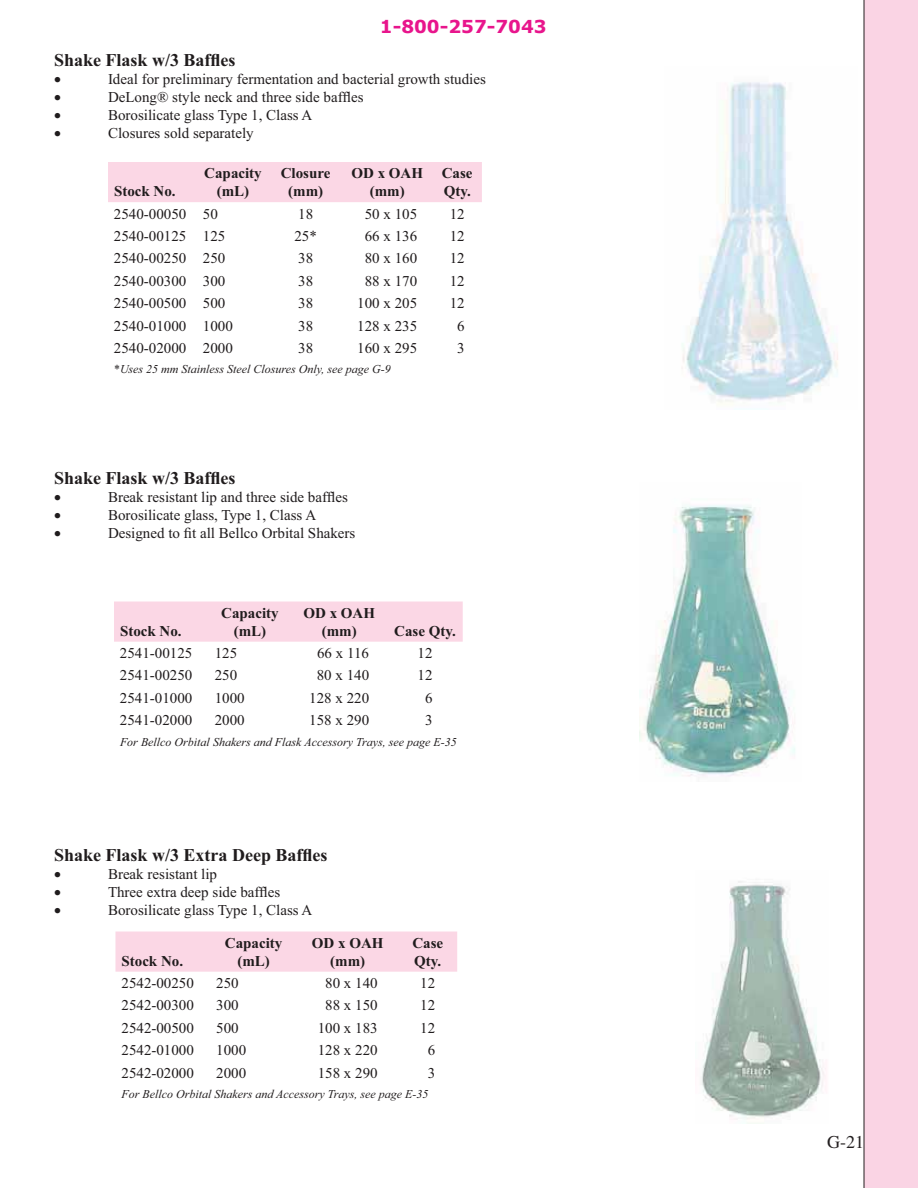
<style>
.page{position:relative;width:918px;height:1188px;background:#fff}
.page>*{position:absolute;margin:0;border:0;box-sizing:border-box;transform-origin:0 0}
.t1{font:700 18px "Times New Roman";color:#201c1d}
.t2{font:700 18px "Verdana";color:#e8158c}
.t3{font:15px "Times New Roman";color:#201c1d}
.t4{font:700 15px/18px "Times New Roman";color:#201c1d;text-align:center}
.t5{font:italic 12px "Times New Roman";color:#201c1d}
.s1{font-style:normal}
</style>
<div class="page">
<div style="left:864px;top:0;width:54px;height:1188px;background:#fad4e4"></div>
<div style="left:108px;top:162px;width:374px;height:40px;background:#fbd7e5"></div>
<div style="left:114px;top:602px;width:349px;height:40px;background:#fbd7e5"></div>
<div style="left:116px;top:932px;width:341px;height:40px;background:#fbd7e5"></div>
<img style="left:682px;top:82px;width:156px;height:322px">
<img style="left:639px;top:505px;width:156px;height:272px">
<img style="left:701px;top:881px;width:125px;height:238px">
<p class="t2" style="left:380px;top:17px;width:168px">1-800-257-7043</p>
<p class="t1" style="left:54px;top:55px;width:183px">Shake Flask w/3 Baffles</p>
<p class="t3" style="left:108px;top:74px;width:379px">Ideal for preliminary fermentation and bacterial growth studies</p>
<p class="t3" style="left:108px;top:92px;width:257px">DeLong® style neck and three side baffles</p>
<p class="t3" style="left:108px;top:110px;width:206px">Borosilicate glass Type 1, Class A</p>
<p class="t3" style="left:108px;top:128px;width:147px">Closures sold separately</p>
<p class="t4" style="left:204px;top:166px;width:59px">Capacity (mL)</p>
<p class="t4" style="left:281px;top:166px;width:51px">Closure (mm)</p>
<p class="t4" style="left:351px;top:166px;width:73px">OD x OAH (mm)</p>
<p class="t4" style="left:442px;top:166px;width:32px;text-align:left">Case<br>Qty.</p>
<p class="t3" style="left:114px;top:208px;width:105px">2540-00050 50</p>
<p class="t3" style="left:298px;top:208px;width:16px">18</p>
<p class="t3" style="left:365px;top:208px;width:54px">50 x 105</p>
<p class="t3" style="left:450px;top:208px;width:16px">12</p>
<p class="t3" style="left:114px;top:231px;width:113px">2540-00125 125</p>
<p class="t3" style="left:294px;top:231px;width:24px">25*</p>
<p class="t3" style="left:365px;top:231px;width:54px">66 x 136</p>
<p class="t3" style="left:450px;top:231px;width:16px">12</p>
<p class="t3" style="left:114px;top:253px;width:113px">2540-00250 250</p>
<p class="t3" style="left:298px;top:253px;width:16px">38</p>
<p class="t3" style="left:365px;top:253px;width:54px">80 x 160</p>
<p class="t3" style="left:450px;top:253px;width:16px">12</p>
<p class="t3" style="left:114px;top:275px;width:113px">2540-00300 300</p>
<p class="t3" style="left:298px;top:275px;width:16px">38</p>
<p class="t3" style="left:365px;top:275px;width:54px">88 x 170</p>
<p class="t3" style="left:450px;top:275px;width:16px">12</p>
<p class="t3" style="left:114px;top:298px;width:113px">2540-00500 500</p>
<p class="t3" style="left:298px;top:298px;width:16px">38</p>
<p class="t3" style="left:357px;top:298px;width:61px">100 x 205</p>
<p class="t3" style="left:450px;top:298px;width:16px">12</p>
<p class="t3" style="left:114px;top:320px;width:120px">2540-01000 1000</p>
<p class="t3" style="left:298px;top:320px;width:16px">38</p>
<p class="t3" style="left:357px;top:320px;width:61px">128 x 235</p>
<p class="t3" style="left:457px;top:320px;width:9px">6</p>
<p class="t3" style="left:114px;top:343px;width:120px">2540-02000 2000</p>
<p class="t3" style="left:298px;top:343px;width:16px">38</p>
<p class="t3" style="left:357px;top:343px;width:61px">160 x 295</p>
<p class="t3" style="left:457px;top:343px;width:9px">3</p>
<p class="t5" style="left:114px;top:365px;width:278px"><span class="s1">*</span>Uses 25 mm Stainless Steel Closures Only, see page G-9</p>
<p class="t4" style="left:114px;top:184px;width:63px">Stock No.</p>
<p class="t1" style="left:54px;top:472px;width:183px">Shake Flask w/3 Baffles</p>
<p class="t3" style="left:108px;top:492px;width:241px">Break resistant lip and three side baffles</p>
<p class="t3" style="left:108px;top:510px;width:210px">Borosilicate glass, Type 1, Class A</p>
<p class="t3" style="left:108px;top:528px;width:249px">Designed to fit all Bellco Orbital Shakers</p>
<p class="t4" style="left:120px;top:623px;width:63px">Stock No.</p>
<p class="t4" style="left:221px;top:605px;width:59px">Capacity (mL)</p>
<p class="t4" style="left:303px;top:605px;width:73px">OD x OAH (mm)</p>
<p class="t4" style="left:394px;top:623px;width:63px">Case Qty.</p>
<p class="t3" style="left:120px;top:648px;width:74px">2541-00125</p>
<p class="t3" style="left:215px;top:648px;width:24px">125</p>
<p class="t3" style="left:317px;top:648px;width:53px">66 x 116</p>
<p class="t3" style="left:418px;top:648px;width:16px">12</p>
<p class="t3" style="left:120px;top:670px;width:74px">2541-00250</p>
<p class="t3" style="left:215px;top:670px;width:24px">250</p>
<p class="t3" style="left:317px;top:670px;width:54px">80 x 140</p>
<p class="t3" style="left:418px;top:670px;width:16px">12</p>
<p class="t3" style="left:120px;top:692px;width:74px">2541-01000</p>
<p class="t3" style="left:215px;top:692px;width:31px">1000</p>
<p class="t3" style="left:309px;top:692px;width:61px">128 x 220</p>
<p class="t3" style="left:425px;top:692px;width:9px">6</p>
<p class="t3" style="left:120px;top:715px;width:74px">2541-02000</p>
<p class="t3" style="left:215px;top:715px;width:31px">2000</p>
<p class="t3" style="left:309px;top:715px;width:61px">158 x 290</p>
<p class="t3" style="left:425px;top:715px;width:9px">3</p>
<p class="t5" style="left:120px;top:737px;width:338px">For Bellco Orbital Shakers and Flask Accessory Trays, see page E-35</p>
<p class="t1" style="left:54px;top:849px;width:275px">Shake Flask w/3 Extra Deep Baffles</p>
<p class="t3" style="left:108px;top:868px;width:111px">Break resistant lip</p>
<p class="t3" style="left:108px;top:886px;width:174px">Three extra deep side baffles</p>
<p class="t3" style="left:108px;top:904px;width:206px">Borosilicate glass Type 1, Class A</p>
<p class="t4" style="left:122px;top:953px;width:63px">Stock No.</p>
<p class="t4" style="left:225px;top:935px;width:59px">Capacity (mL)</p>
<p class="t4" style="left:312px;top:935px;width:73px">OD x OAH (mm)</p>
<p class="t4" style="left:412px;top:935px;width:32px;text-align:left">Case<br>Qty.</p>
<p class="t3" style="left:122px;top:978px;width:74px">2542-00250</p>
<p class="t3" style="left:216px;top:978px;width:24px">250</p>
<p class="t3" style="left:325px;top:978px;width:54px">80 x 140</p>
<p class="t3" style="left:420px;top:978px;width:16px">12</p>
<p class="t3" style="left:122px;top:1000px;width:74px">2542-00300</p>
<p class="t3" style="left:216px;top:1000px;width:24px">300</p>
<p class="t3" style="left:325px;top:1000px;width:54px">88 x 150</p>
<p class="t3" style="left:420px;top:1000px;width:16px">12</p>
<p class="t3" style="left:122px;top:1022px;width:74px">2542-00500</p>
<p class="t3" style="left:216px;top:1022px;width:24px">500</p>
<p class="t3" style="left:318px;top:1022px;width:61px">100 x 183</p>
<p class="t3" style="left:420px;top:1022px;width:16px">12</p>
<p class="t3" style="left:122px;top:1045px;width:74px">2542-01000</p>
<p class="t3" style="left:216px;top:1045px;width:32px">1000</p>
<p class="t3" style="left:318px;top:1045px;width:61px">128 x 220</p>
<p class="t3" style="left:428px;top:1045px;width:9px">6</p>
<p class="t3" style="left:122px;top:1067px;width:74px">2542-02000</p>
<p class="t3" style="left:216px;top:1067px;width:32px">2000</p>
<p class="t3" style="left:318px;top:1067px;width:61px">158 x 290</p>
<p class="t3" style="left:428px;top:1067px;width:9px">3</p>
<p class="t5" style="left:122px;top:1090px;width:309px">For Bellco Orbital Shakers and Accessory Trays, see page E-35</p>
</div>
